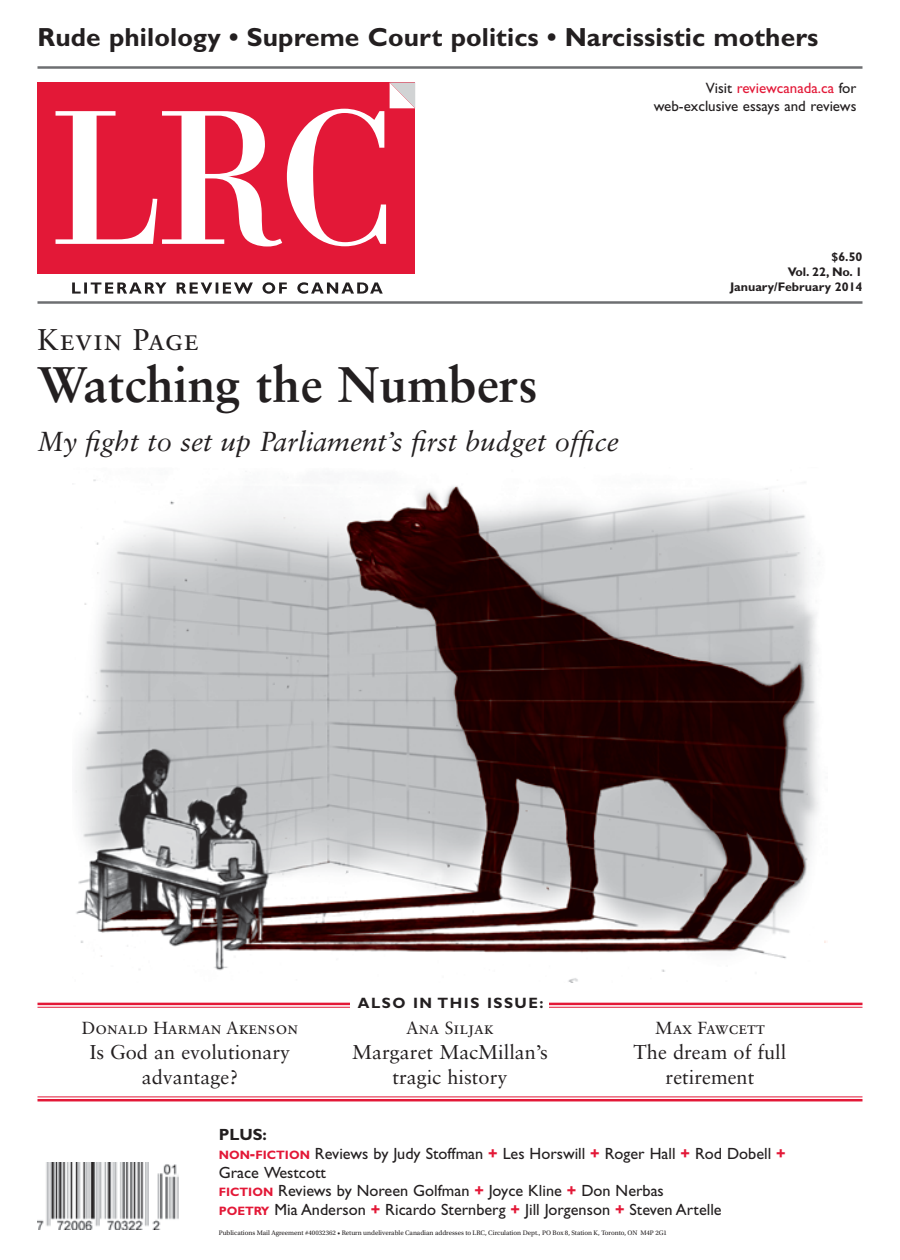
<style>
.page{position:relative;width:900px;height:1260px;background:#fff}
.page>*{position:absolute;margin:0;border:0;box-sizing:border-box;transform-origin:0 0}
.cover__big_title{font:700 50px "Sabon LT Std";color:#231f20}
.cover__big_author{font:30px "Sabon LT Std";letter-spacing:.025em;color:#231f20}
.cover__big_blurb{font:italic 27.5px "Sabon LT Std";color:#231f20}
.cover__banner{font:700 26.25px "Gill Sans Std";letter-spacing:.005em;color:#231f20}
.cover__title{font:20px/25px "Sabon LT Std";color:#231f20;text-align:center}
.cover__author{font:17.5px "Sabon LT Std";color:#231f20}
.cover__bottom{font:16.25px/18.8px "Gill Sans Std";color:#231f20}
.cover__bottom-2{font:700 16.25px "Gill Sans Std";color:#231f20}
.cover__grey_box_text{font:15px/18px "Gill Sans Std";color:#231f20;text-align:right}
.cover__inside_this_i{font:700 15px "Gill Sans Std";letter-spacing:.1em;color:#231f20}
.cover__price___date{font:700 12.5px/15px "Gill Sans Std";color:#231f20;text-align:right}
.t1{font:6.88px "Utopia Std";color:#231f20}
.s1{color:#e31837}
.s2{font-weight:700;font-size:12.25px;color:#e31837}
.s3{font-weight:700;color:#e31837}
</style>
<div class="page">
<img style="left:75px;top:479px;width:751px;height:503px">
<img style="left:38px;top:1162px;width:140px;height:67px">
<hr style="left:38px;top:301px;width:824px;height:3px;background:#6d6f71">
<hr style="left:38px;top:66px;width:824px;height:3px;background:#6d6f71">
<div style="left:38px;top:82px;width:377px;height:192px;background:#e31837"></div>
<svg style="left:390px;top:82px;width:25px;height:26px"></svg>
<svg style="left:56px;top:109px;width:330px;height:138px"></svg>
<svg style="left:72px;top:282px;width:311px;height:12px"></svg>
<hr style="left:38px;top:1003px;width:824px;height:2px;background:#e31837">
<hr style="left:38px;top:1007px;width:824px;height:1px;background:#e31837">
<div style="left:351px;top:997px;width:198px;height:11px;background:#fff"></div>
<hr style="left:38px;top:1096px;width:824px;height:1px;background:#e31837">
<hr style="left:38px;top:1099px;width:824px;height:2px;background:#e31837">
<p class="cover__banner" style="left:38px;top:22px;width:782px">Rude philology • Supreme Court politics • Narcissistic mothers</p>
<p class="cover__grey_box_text" style="left:654px;top:79px;width:204px">Visit <span class="s1">reviewcanada.ca</span> for web-exclusive essays and reviews</p>
<p class="cover__big_author" style="left:38px;top:322px;width:163px">Kevin Page</p>
<p class="cover__big_title" style="left:38px;top:354px;width:502px">Watching the Numbers</p>
<p class="cover__big_blurb" style="left:38px;top:426px;width:583px">My fight to set up Parliament’s first budget office</p>
<p class="cover__price___date" style="left:832px;top:249px;width:32px">$6.50</p>
<p class="cover__price___date" style="left:730px;top:264px;width:134px">Vol. 22, No. 1<br>January/February 2014</p>
<p class="cover__author" style="left:82px;top:1017px;width:218px">Donald Harman Akenson</p>
<p class="cover__title" style="left:90px;top:1039px;width:202px">Is God an evolutionary advantage?</p>
<p class="cover__inside_this_i" style="left:358px;top:994px;width:187px">ALSO IN THIS ISSUE:</p>
<p class="cover__author" style="left:406px;top:1017px;width:89px">Ana Siljak</p>
<p class="cover__title" style="left:352px;top:1039px;width:197px">Margaret MacMillan’s tragic history</p>
<p class="cover__author" style="left:655px;top:1017px;width:111px">Max Fawcett</p>
<p class="cover__title" style="left:634px;top:1039px;width:154px">The dream of full retirement</p>
<p class="cover__bottom-2" style="left:219px;top:1125px;width:50px">PLUS:</p>
<p class="cover__bottom" style="left:219px;top:1144px;width:568px"><span class="s2">NON</span><span class="s3">-</span><span class="s2">FICTION</span> Reviews by Judy Stoffman <span class="s3">+</span> Les Horswill <span class="s3">+</span> Roger Hall <span class="s3">+</span> Rod Dobell <span class="s3">+<br></span>Grace Westcott</p>
<p class="cover__bottom" style="left:219px;top:1182px;width:447px"><span class="s2">FICTION</span> Reviews by Noreen Golfman <span class="s3">+</span> Joyce Kline <span class="s3">+</span> Don Nerbas</p>
<p class="cover__bottom" style="left:219px;top:1200px;width:504px"><span class="s2">POETRY</span> Mia Anderson <span class="s3">+</span> Ricardo Sternberg <span class="s3">+</span> Jill Jorgenson <span class="s3">+</span> Steven Artelle</p>
<p class="t1" style="left:219px;top:1229px;width:450px">Publications Mail Agreement #40032362 • Return undeliverable Canadian addresses to LRC, Circulation Dept., PO Box 8, Station K, Toronto, ON M4P 2G1</p>
</div>
